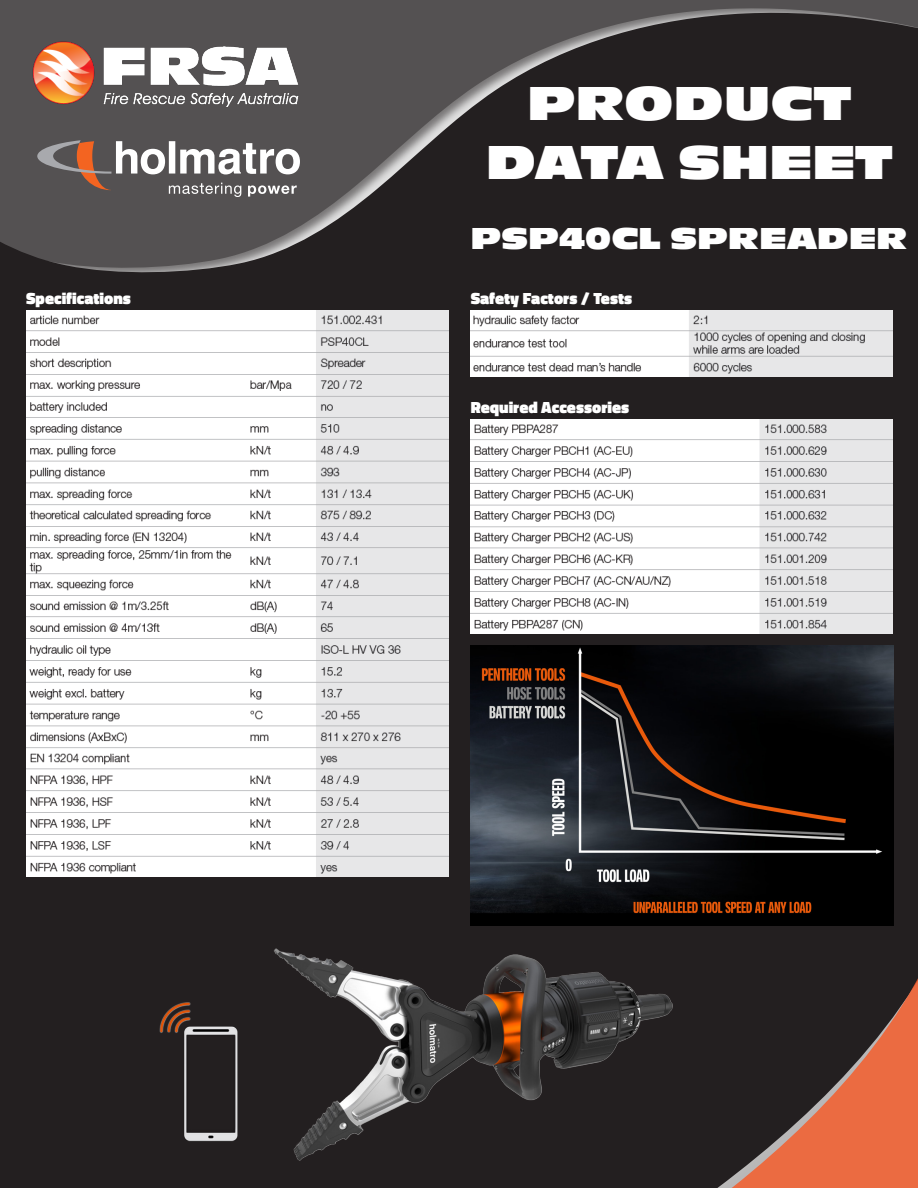
<style>
.page{position:relative;width:918px;height:1188px;background:#fff}
.page>*{position:absolute;margin:0;border:0;box-sizing:border-box;transform-origin:0 0}
.t1{font:49.5px "Antique Oli Nor D";color:#fff}
.t2{font:31.5px "Antique Oli Nor D";color:#fff}
.t3{font:900 16.35px "Titillium Web";color:#fff}
</style>
<div class="page">
<div style="left:0;top:281px;width:918px;height:907px;background:#231f20"></div>
<div style="left:0;top:0;width:918px;height:281px;background:#231f20"></div>
<svg style="left:0;top:0;width:918px;height:271px"></svg>
<img style="left:26px;top:35px;width:289px;height:80px">
<svg style="left:671px;top:562px;width:247px;height:626px;background:#54332a"></svg>
<svg style="left:37px;top:140px;width:263px;height:57px;background:#817977"></svg>
<img style="left:152px;top:989px;width:100px;height:170px">
<img style="left:471px;top:646px;width:422px;height:279px">
<img style="left:26px;top:310px;width:423px;height:566px">
<img style="left:471px;top:310px;width:421px;height:67px">
<img style="left:471px;top:419px;width:421px;height:215px">
<img style="left:252px;top:925px;width:439px;height:255px">
<p class="t3" style="left:26px;top:286px;width:106px">Specifications</p>
<p class="t1" style="left:527px;top:75px;width:325px">PRODUCT</p>
<p class="t1" style="left:486px;top:134px;width:408px">DATA SHEET</p>
<p class="t2" style="left:470px;top:220px;width:439px">PSP40CL SPREADER</p>
<p class="t3" style="left:471px;top:286px;width:163px">Safety Factors / Tests</p>
<p class="t3" style="left:471px;top:396px;width:160px">Required Accessories</p>
</div>
